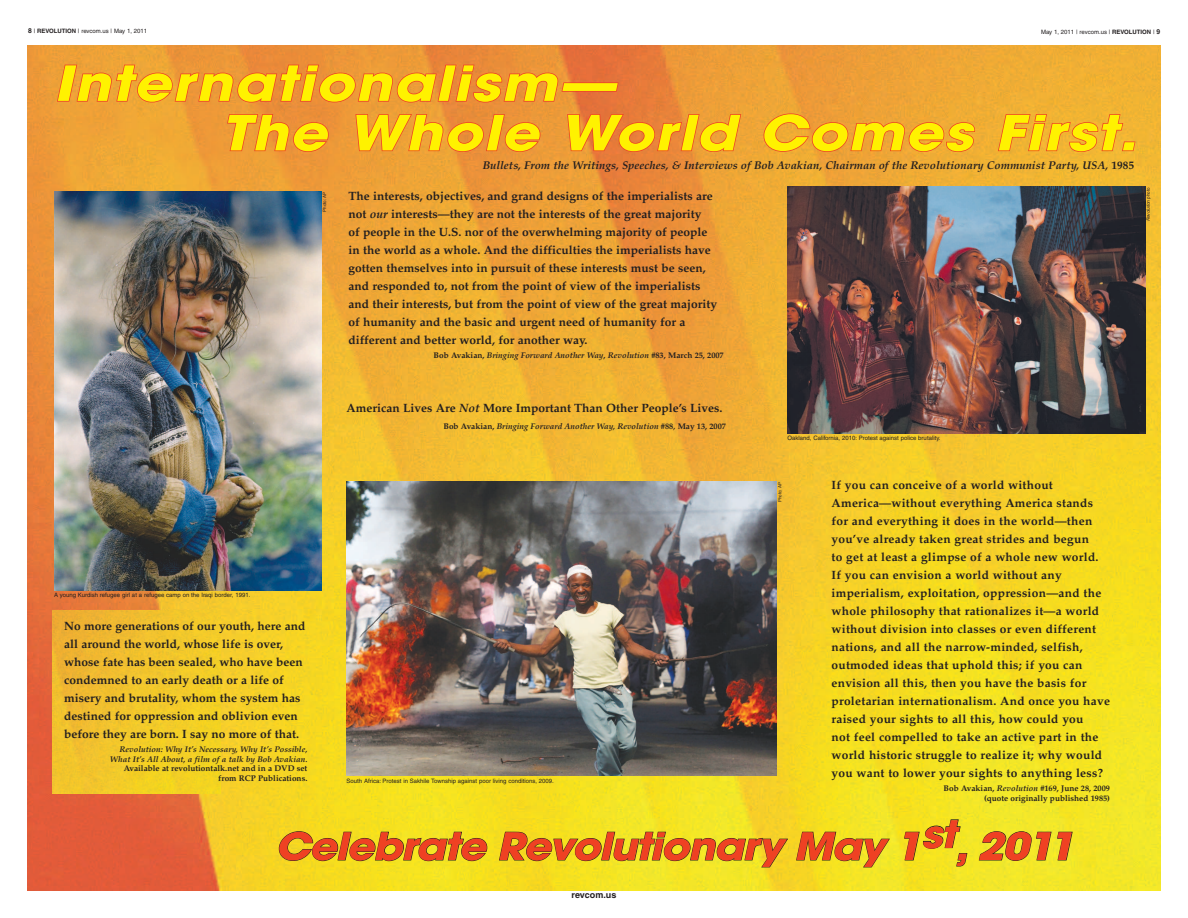
<style>
.page{position:relative;width:1188px;height:918px;background:#fff}
.page>*{position:absolute;margin:0;border:0;box-sizing:border-box;transform-origin:0 0}
.t1{font:italic 700 48px/49.5px "Avant Garde";color:#fff200;scale:1.2 1}
.t2{font:italic 700 37.5px "Avant Garde";color:#ef4123;scale:1.13 1}
.t3{font:700 12px/18px "Palatino";color:#231f20}
.t4{font:700 12px/18px "Palatino";letter-spacing:.02em;color:#231f20}
.t5{font:italic 700 11.25px "Palatino";color:#231f20}
.t6{font:700 9px "Helvetica";color:#231f20}
.t7{font:italic 700 8.25px/9.8px "Palatino";color:#231f20;text-align:right}
.t8{font:700 8.25px/9.8px "Palatino";color:#231f20;text-align:right}
.t9{font:6px "Helvetica";color:#231f20}
.t10{font:4.5px "Helvetica";color:#231f20}
.t11{font:italic 4.5px "Helvetica";color:#231f20}
.s1{font-weight:700;font-size:6.75px}
.s2{font-weight:700}
.s3{font-style:normal}
.s4{font-style:italic}
</style>
<div class="page">
<img style="left:27px;top:45px;width:1134px;height:846px">
<img style="left:52px;top:610px;width:169px;height:184px">
<svg style="left:56px;top:64px;width:563px;height:39px;background:#eb8634"></svg>
<svg style="left:226px;top:113px;width:105px;height:40px;background:#ec8734"></svg>
<svg style="left:355px;top:113px;width:188px;height:40px;background:#ec8934"></svg>
<svg style="left:566px;top:113px;width:176px;height:40px;background:#ea7f35"></svg>
<svg style="left:761px;top:113px;width:215px;height:40px;background:#ee9632"></svg>
<svg style="left:997px;top:113px;width:139px;height:40px;background:#f09f30"></svg>
<img style="left:54px;top:191px;width:268px;height:400px">
<img style="left:346px;top:482px;width:431px;height:294px">
<svg style="left:277px;top:831px;width:212px;height:30px;background:#d2be1f"></svg>
<svg style="left:499px;top:831px;width:290px;height:37px;background:#d8c823"></svg>
<svg style="left:796px;top:832px;width:94px;height:36px;background:#d7c722"></svg>
<svg style="left:904px;top:819px;width:64px;height:48px;background:#dece21"></svg>
<svg style="left:979px;top:831px;width:94px;height:30px;background:#d1c827"></svg>
<img style="left:788px;top:187px;width:358px;height:247px">
<p class="t9" style="left:28px;top:27px;width:121px"><span class="s1">8</span> | <span class="s2">REVOLUTION</span> | revcom.us | May 1, 2011</p>
<p class="t9" style="left:1041px;top:28px;width:81px">May 1, 2011 | revcom.us | <span class="s2">Revolution</span></p>
<p class="t9" style="left:1153px;top:28px;width:9px">| <span class="s1">9</span></p>
<h1 class="t1" style="left:222px;top:58px;width:775px;text-indent:-168px">Internationalism—<br>The Whole World Comes First.</h1>
<p class="t5" style="left:483px;top:159px;width:653px">Bullets, From the Writings, Speeches, &amp; Interviews of Bob Avakian, Chairman of the Revolutionary Communist Party, USA, <span class="s3">1985</span></p>
<p class="t10" style="left:322px;top:212px;width:22px;rotate:-90deg">Photo: AP</p>
<p class="t3" style="left:348px;top:187px;width:370px">The interests, objectives, and grand designs of the imperialists are not <span class="s4">our</span> interests—they are not the interests of the great majority<br>of people in the U.S. nor of the overwhelming majority of people in the world as a whole. And the difficulties the imperialists have gotten themselves into in pursuit of these interests must be seen, and responded to, not from the point of view of the imperialists and their interests, but from the point of view of the great majority of humanity and the basic and urgent need of humanity for a different and better world, for another way.</p>
<p class="t7" style="left:434px;top:351px;width:292px"><span class="s3">Bob Avakian,</span> Bringing Forward Another Way<span class="s3">,</span> Revolution <span class="s3">#83, March 25, 2007</span></p>
<p class="t11" style="left:1146px;top:221px;width:35px;rotate:-90deg">Revolution <span class="s3">photo</span></p>
<p class="t3" style="left:346px;top:399px;width:378px">American Lives Are <span class="s4">Not</span> More Important Than Other People’s Lives.</p>
<p class="t7" style="left:444px;top:422px;width:284px"><span class="s3">Bob Avakian,</span> Bringing Forward Another Way, Revolution <span class="s3">#88</span>, <span class="s3">May 13, 2007</span></p>
<p class="t9" style="left:788px;top:435px;width:154px">Oakland, California, 2010: Protest against police brutality.</p>
<p class="t4" style="left:832px;top:476px;width:280px">If you can conceive of a world without America—without everything America stands for and everything it does in the world—then you’ve already taken great strides and begun<br>to get at least a glimpse of a whole new world.<br>If you can envision a world without any imperialism, exploitation, oppression—and the whole philosophy that rationalizes it—a world without division into classes or even different nations, and all the narrow-minded, selfish, outmoded ideas that uphold this; if you can envision all this, then you have the basis for proletarian internationalism. And once you have raised your sights to all this, how could you<br>not feel compelled to take an active part in the world historic struggle to realize it; why would you want to lower your sights to anything less?</p>
<p class="t8" style="left:944px;top:784px;width:168px">Bob Avakian, <span class="s4">Revolution</span> #169, June 28, 2009 (quote originally published 1985)</p>
<h2 class="t2" style="left:275px;top:822px;width:718px">Celebrate Revolutionary May 1st,2011</h2>
<p class="t10" style="left:777px;top:502px;width:22px;rotate:-90deg">Photo: AP</p>
<p class="t9" style="left:54px;top:592px;width:198px">A young Kurdish refugee girl at a refugee camp on the Iraqi border, 1991.</p>
<p class="t3" style="left:64px;top:617px;width:243px">No more generations of our youth, here and all around the world, whose life is over, whose fate has been sealed, who have been condemned to an early death or a life of misery and brutality, whom the system has destined for oppression and oblivion even before they are born. I say no more of that.</p>
<p class="t7" style="left:110px;top:744px;width:199px">Revolution: Why It’s Necessary, Why It’s Possible,<br>What It’s All About, a film of a talk by Bob Avakian.</p>
<p class="t8" style="left:124px;top:764px;width:185px">Available at revolutiontalk.net and in a DVD set from RCP Publications.</p>
<p class="t9" style="left:346px;top:777px;width:209px">South Africa: Protest in Sakhile Township against poor living conditions, 2009.</p>
<p class="t6" style="left:572px;top:889px;width:46px">revcom.us</p>
</div>
